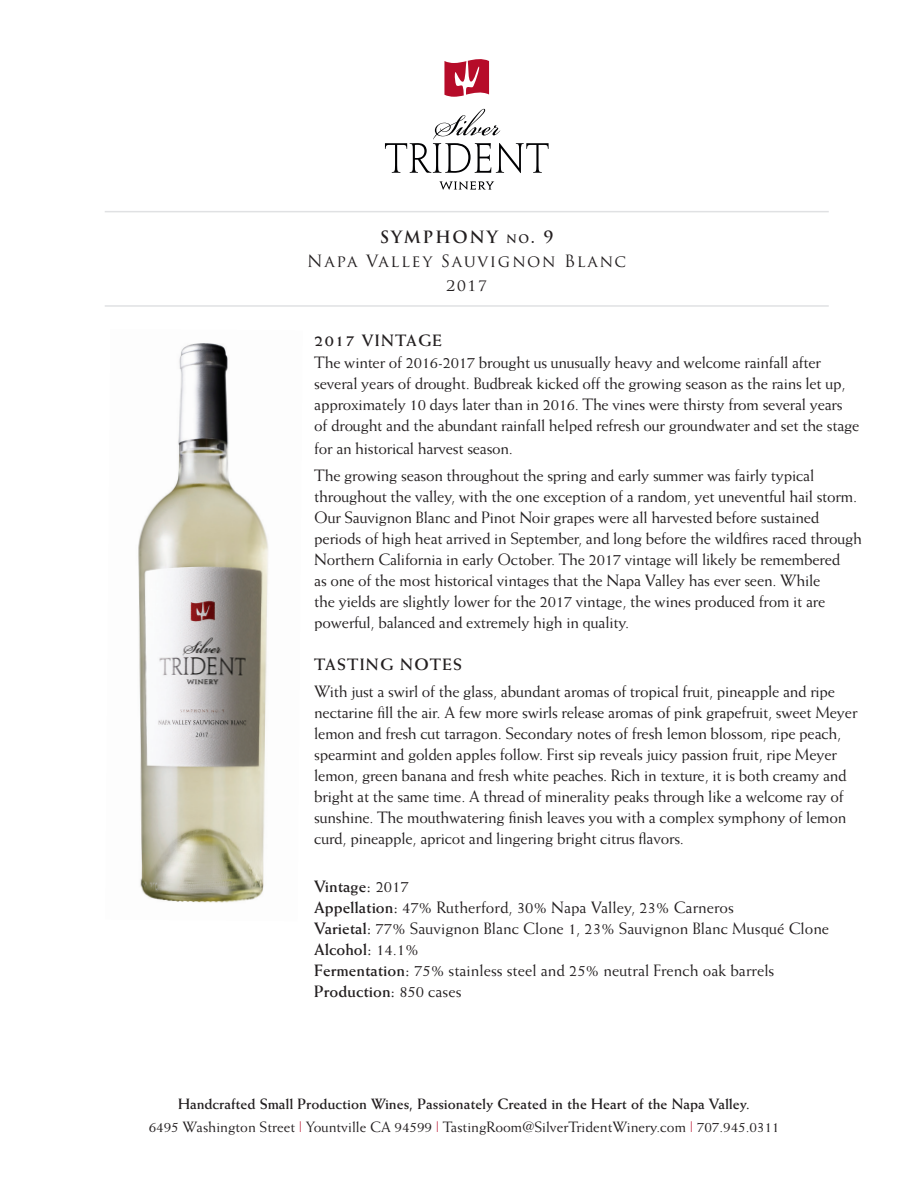
<style>
.page{position:relative;width:918px;height:1188px;background:#fff}
.page>*{position:absolute;margin:0;border:0;box-sizing:border-box;transform-origin:0 0}
.t1{font:16.5px/21px "Weiss";letter-spacing:-.015em;color:#231f20}
.t2{font:16.5px/24px "Trajan Pro";letter-spacing:.1em;color:#231f20;text-align:center}
.t3{font:700 16.5px "Weiss";letter-spacing:.075em;color:#231f20}
.t4{font:700 16.5px "Trajan";letter-spacing:.1em;color:#231f20}
.t5{font:15px/23px "Weiss";color:#231f20;text-align:center}
.s1{font-size:11.55px}
.s2{font-style:inherit}
.s3{font-weight:700}
.s4{color:#b60c29}
</style>
<div class="page">
<svg style="left:439px;top:181px;width:55px;height:9px"></svg>
<svg style="left:385px;top:109px;width:164px;height:64px"></svg>
<svg style="left:444px;top:59px;width:45px;height:38px"></svg>
<img style="left:138px;top:343px;width:131px;height:560px">
<hr style="left:105px;top:211px;width:724px;height:1px;background:#e0e1e3">
<hr style="left:105px;top:305px;width:724px;height:2px;background:#e0e1e3">
<p class="t4" style="left:380px;top:226px;width:175px">SYMPHONY <span class="s1">no</span><span class="s2">.</span> 9</p>
<p class="t2" style="left:307px;top:248px;width:320px">Napa Valley Sauvignon Blanc<br>2017</p>
<p class="t3" style="left:314px;top:330px;width:129px">2017 VINTAGE</p>
<p class="t1" style="left:314px;top:352px;width:547px">The winter of 2016-2017 brought us unusually heavy and welcome rainfall after several years of drought. Budbreak kicked off the growing season as the rains let up, approximately 10 days later than in 2016. The vines were thirsty from several years of drought and the abundant rainfall helped refresh our groundwater and set the stage</p>
<p class="t1" style="left:314px;top:434px;width:502px;line-height:27px">for an historical harvest season.<br>The growing season throughout the spring and early summer was fairly typical</p>
<p class="t1" style="left:314px;top:485px;width:549px">throughout the valley, with the one exception of a random, yet uneventful hail storm.<br>Our Sauvignon Blanc and Pinot Noir grapes were all harvested before sustained periods of high heat arrived in September, and long before the wildfires raced through Northern California in early October. The 2017 vintage will likely be remembered<br>as one of the most historical vintages that the Napa Valley has ever seen. While<br>the yields are slightly lower for the 2017 vintage, the wines produced from it are powerful, balanced and extremely high in quality.</p>
<p class="t3" style="left:314px;top:654px;width:149px">TASTING NOTES</p>
<p class="t1" style="left:314px;top:680px;width:545px">With just a swirl of the glass, abundant aromas of tropical fruit, pineapple and ripe nectarine fill the air. A few more swirls release aromas of pink grapefruit, sweet Meyer lemon and fresh cut tarragon. Secondary notes of fresh lemon blossom, ripe peach, spearmint and golden apples follow. First sip reveals juicy passion fruit, ripe Meyer lemon, green banana and fresh white peaches. Rich in texture, it is both creamy and bright at the same time. A thread of minerality peaks through like a welcome ray of sunshine. The mouthwatering finish leaves you with a complex symphony of lemon curd, pineapple, apricot and lingering bright citrus flavors.</p>
<p class="t1" style="left:314px;top:875px;width:517px"><span class="s3">Vintage:</span> 2017<br><span class="s3">Appellation:</span> 47% Rutherford, 30% Napa Valley, 23% Carneros<br><span class="s3">Varietal:</span> 77% Sauvignon Blanc Clone 1, 23% Sauvignon Blanc Musqué Clone <span class="s3">Alcohol:</span> 14.1%<br><span class="s3">Fermentation:</span> 75% stainless steel and 25% neutral French oak barrels <span class="s3">Production:</span> 850 cases</p>
<p class="t5" style="left:149px;top:1092px;width:632px"><span class="s3">Handcrafted Small Production Wines, Passionately Created in the Heart of the Napa Valley.<br></span>6495 Washington Street <span class="s4">|</span> Yountville CA 94599 <span class="s4">|</span> TastingRoom@SilverTridentWinery.com <span class="s4">|</span> 707.945.0311</p>
</div>
